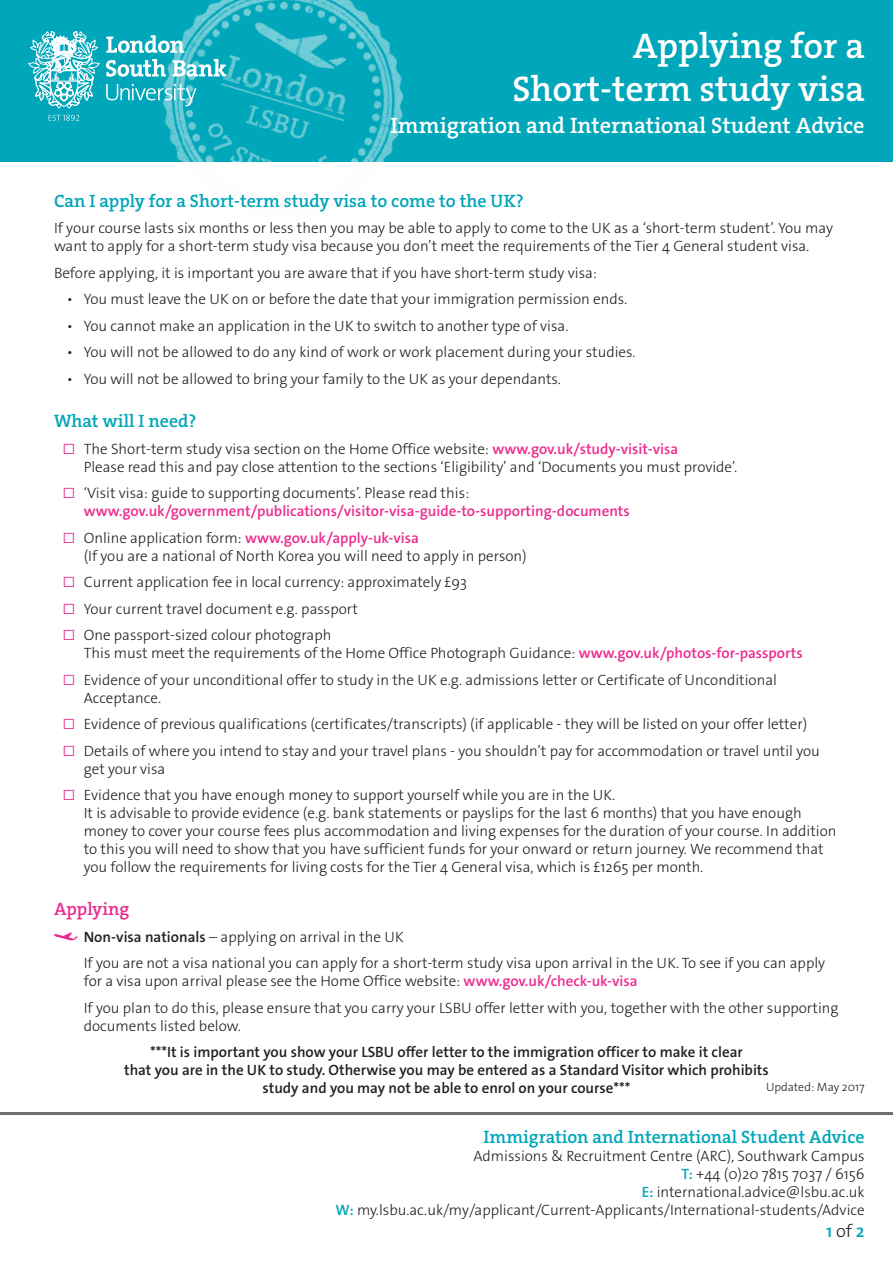
<style>
.page{position:relative;width:893px;height:1263px;background:#fff}
.page>*{position:absolute;margin:0;border:0;box-sizing:border-box;transform-origin:0 0}
.t1{font:35.85px/43px "The Serif HP6 Se Bld";color:#fff;text-align:right}
.t2{font:22.35px "The Serif HP6 Se Bld";color:#fff}
.t3{font:18px "The Serif HP6 Se Bld";color:#00a6b9}
.t4{font:18px "The Serif HP6 Se Bld";color:#eb2c8f}
.t5{font:600 18px "The Sans Os F";color:#00a6b9}
.t6{font:300 15px/18px "The Sans Os F";color:#231f20}
.t7{font:600 15px/18px "The Sans Os F";color:#231f20;text-align:center}
.t8{font:600 15px/18px "The Sans Os F";color:#eb2c8f}
.t9{font:300 12px "The Sans Os F";color:#231f20}
.s1{color:#eb2c8f}
.s2{font-weight:600;color:#eb2c8f}
.s3{font-weight:300}
.s4{font-weight:300;color:#231f20}
.s5{font-weight:600}
.s6{font-weight:600;color:#00a6b9}
</style>
<div class="page">
<div style="left:0;top:0;width:893px;height:161px;background:#00a6b9"></div>
<hr style="left:0;top:1112px;width:893px;height:3px;background:#6c6d70">
<svg style="left:28px;top:31px;width:72px;height:77px"></svg>
<svg style="left:49px;top:115px;width:30px;height:6px"></svg>
<svg style="left:106px;top:36px;width:2px;height:17px"></svg>
<img style="left:108px;top:0;width:341px;height:162px">
<svg style="left:54px;top:932px;width:24px;height:9px"></svg>
<h1 class="t1" style="left:512px;top:25px;width:354px">Applying for a<br>Short-term study visa</h1>
<h2 class="t2" style="left:390px;top:110px;width:476px">Immigration and International Student Advice</h2>
<p class="t3" style="left:54px;top:189px;width:471px">Can I apply for a Short-term study visa to come to the UK?</p>
<p class="t6" style="left:54px;top:219px;width:781px">If your course lasts six months or less then you may be able to apply to come to the UK as a ‘short-term student’. You may want to apply for a short-term study visa because you don’t meet the requirements of the Tier 4 General student visa.</p>
<p class="t6" style="left:54px;top:264px;width:545px">Before applying, it is important you are aware that if you have short-term study visa:</p>
<p class="t6" style="left:67px;top:290px;width:562px">• You must leave the UK on or before the date that your immigration permission ends.</p>
<p class="t6" style="left:67px;top:317px;width:503px">• You cannot make an application in the UK to switch to another type of visa.</p>
<p class="t6" style="left:67px;top:343px;width:570px">• You will not be allowed to do any kind of work or work placement during your studies.</p>
<p class="t6" style="left:67px;top:370px;width:496px">• You will not be allowed to bring your family to the UK as your dependants.</p>
<p class="t3" style="left:54px;top:409px;width:144px">What will I need?</p>
<p class="t6" style="left:84px;top:440px;width:655px;text-indent:-21px"><span class="s1">☐</span> The Short-term study visa section on the Home Office website: <span class="s2">www.gov.uk/study-visit-visa<br></span>Please read this and pay close attention to the sections ‘Eligibility’ and ‘Documents you must provide’.</p>
<p class="t8" style="left:84px;top:484px;width:547px;text-indent:-21px"><span class="s3">☐</span> <span class="s4">‘Visit visa: guide to supporting documents’. Please read this: </span>www.gov.uk/government/publications/visitor-visa-guide-to-supporting-documents</p>
<p class="t6" style="left:84px;top:529px;width:445px;text-indent:-21px"><span class="s1">☐</span> Online application form: <span class="s2">www.gov.uk/apply-uk-visa<br></span>(If you are a national of North Korea you will need to apply in person)</p>
<p class="t6" style="left:63px;top:569px;width:406px;line-height:26.5px"><span class="s1">☐</span> Current application fee in local currency: approximately £93 <span class="s1">☐</span> Your current travel document e.g. passport<br><span class="s1">☐</span> One passport-sized colour photograph</p>
<p class="t6" style="left:63px;top:640px;width:742px;line-height:26.5px;text-indent:21px">This must meet the requirements of the Home Office Photograph Guidance: <span class="s2">www.gov.uk/photos-for-passports </span><span class="s1">☐</span> Evidence of your unconditional offer to study in the UK e.g. admissions letter or Certificate of Unconditional</p>
<p class="t6" style="left:63px;top:684px;width:759px;line-height:26.5px;text-indent:21px">Acceptance.<br><span class="s1">☐</span> Evidence of previous qualifications (certificates/transcripts) (if applicable - they will be listed on your offer letter) <span class="s1">☐</span> Details of where you intend to stay and your travel plans - you shouldn’t pay for accommodation or travel until you</p>
<p class="t6" style="left:63px;top:755px;width:554px;line-height:26.5px;text-indent:21px">get your visa<br><span class="s1">☐</span> Evidence that you have enough money to support yourself while you are in the UK.</p>
<p class="t6" style="left:84px;top:804px;width:754px">It is advisable to provide evidence (e.g. bank statements or payslips for the last 6 months) that you have enough money to cover your course fees plus accommodation and living expenses for the duration of your course. In addition to this you will need to show that you have sufficient funds for your onward or return journey. We recommend that you follow the requirements for living costs for the Tier 4 General visa, which is £1265 per month.</p>
<p class="t4" style="left:54px;top:897px;width:77px">Applying</p>
<p class="t6" style="left:84px;top:924px;width:743px;line-height:26.5px"><span class="s5">Non-visa nationals</span> – applying on arrival in the UK<br>If you are not a visa national you can apply for a short-term study visa upon arrival in the UK. To see if you can apply</p>
<p class="t6" style="left:84px;top:968px;width:756px;line-height:26.5px">for a visa upon arrival please see the Home Office website: <span class="s2">www.gov.uk/check-uk-visa<br></span>If you plan to do this, please ensure that you carry your LSBU offer letter with you, together with the other supporting</p>
<p class="t6" style="left:84px;top:1017px;width:159px">documents listed below.</p>
<p class="t7" style="left:124px;top:1043px;width:646px">***It is important you show your LSBU offer letter to the immigration officer to make it clear<br>that you are in the UK to study. Otherwise you may be entered as a Standard Visitor which prohibits study and you may not be able to enrol on your course***</p>
<p class="t9" style="left:766px;top:1079px;width:100px">Updated: May 2017</p>
<p class="t3" style="left:484px;top:1125px;width:382px">Immigration and International Student Advice</p>
<p class="t6" style="left:336px;top:1147px;width:531px;text-align:right">Admissions &amp; Recruitment Centre (ARC), Southwark Campus<br><span class="s6">T:</span> +44 (0)20 7815 7037 / 6156<br><span class="s6">E:</span> international.advice@lsbu.ac.uk<br><span class="s6">W:</span> my.lsbu.ac.uk/my/applicant/Current-Applicants/International-students/Advice</p>
<p class="t5" style="left:826px;top:1219px;width:40px">1 <span class="s4">of</span> 2</p>
</div>
